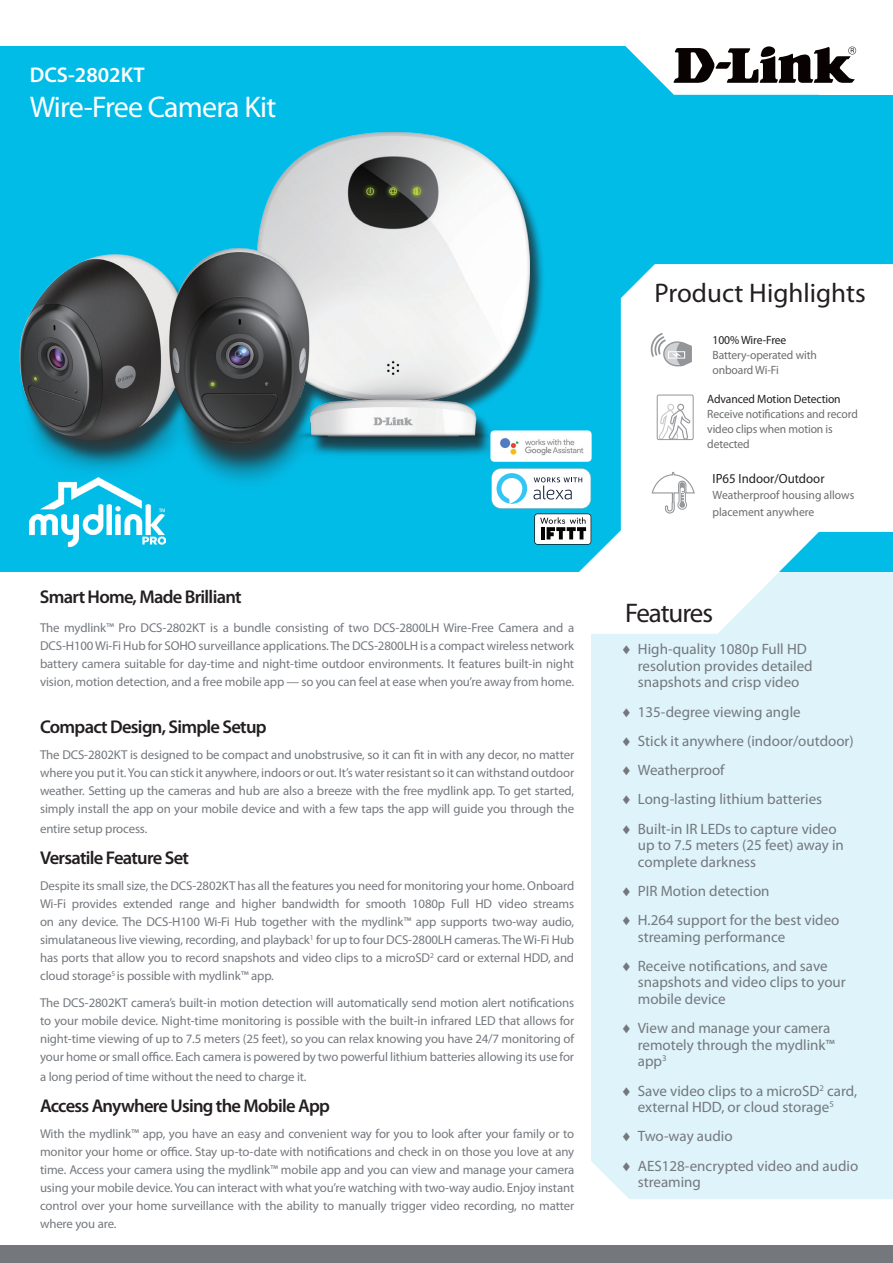
<style>
.page{position:relative;width:893px;height:1263px;background:#fff}
.page>*{position:absolute;margin:0;border:0;box-sizing:border-box;transform-origin:0 0}
.t1{font:30px "Myriad Pro";letter-spacing:-.025em;color:#fff}
.t2{font:27px "Myriad Pro";color:#231f20}
.t3{font:27px "Myriad Pro";letter-spacing:-.04em;color:#231f20}
.t4{font:600 21.3px "Myriad Pro";color:#fff}
.t5{font:600 18.6px "Myriad Pro";letter-spacing:-.04em;color:#231f20}
.t6{font:15px/16.5px "Myriad Pro";color:#74787d}
.t7{font:13.35px "Myriad Pro";color:#231f20}
.t8{font:12.9px/18px "Myriad Pro";letter-spacing:-.01em;color:#74787d;text-align:justify}
.t9{font:12px/15px "Myriad Pro";letter-spacing:-.01em;color:#6c6d70}
.t10{font:12px "Myriad Pro";letter-spacing:-.01em;color:#231f20}
</style>
<div class="page">
<div style="left:591px;top:634px;width:302px;height:565px;background:#def3fa"></div>
<div style="left:0;top:46px;width:893px;height:526px;background:#02bce8"></div>
<div style="left:0;top:1245px;width:893px;height:18px;background:#74787d"></div>
<svg style="left:620px;top:298px;width:273px;height:336px;fill:#def3fa"></svg>
<div style="left:621px;top:264px;width:272px;height:268px;background:#fff"></div>
<div style="left:819px;top:7px;width:74px;height:88px;background:#fff"></div>
<svg style="left:625px;top:46px;width:232px;height:49px;fill:#fff"></svg>
<svg style="left:674px;top:46px;width:182px;height:36px;background:#7b7877"></svg>
<div style="left:19px;top:137px;width:526px;height:357px;background:#231f20;opacity:.75"></div>
<img style="left:19px;top:132px;width:511px;height:348px">
<img style="left:30px;top:478px;width:136px;height:69px">
<img style="left:483px;top:422px;width:109px;height:48px">
<svg style="left:650px;top:333px;width:43px;height:34px"></svg>
<svg style="left:491px;top:468px;width:237px;height:171px"></svg>
<svg style="left:659px;top:404px;width:31px;height:34px"></svg>
<div style="left:657px;top:395px;width:37px;height:45px;border:1px solid #949599;border-radius:2px"></div>
<h3 class="t4" style="left:30px;top:62px;width:116px">DCS-2802KT</h3>
<h1 class="t1" style="left:30px;top:89px;width:248px">Wire-Free Camera Kit</h1>
<h3 class="t5" style="left:40px;top:585px;width:203px">Smart Home, Made Brilliant</h3>
<p class="t8" style="left:40px;top:618px;width:536px">The mydlink™ Pro DCS-2802KT is a bundle consisting of two DCS-2800LH Wire-Free Camera and a DCS-H100 Wi-Fi Hub for SOHO surveillance applications. The DCS-2800LH is a compact wireless network battery camera suitable for day-time and night-time outdoor environments. It features built-in night vision, motion detection, and a free mobile app — so you can feel at ease when you’re away from home.</p>
<h3 class="t5" style="left:40px;top:715px;width:228px">Compact Design, Simple Setup</h3>
<p class="t8" style="left:40px;top:746px;width:536px">The DCS-2802KT is designed to be compact and unobstrusive, so it can fit in with any decor, no matter where you put it. You can stick it anywhere, indoors or out. It’s water resistant so it can withstand outdoor weather. Setting up the cameras and hub are also a breeze with the free mydlink app. To get started, simply install the app on your mobile device and with a few taps the app will guide you through the</p>
<p class="t8" style="left:40px;top:820px;width:109px">entire setup process.</p>
<h3 class="t5" style="left:40px;top:846px;width:150px">Versatile Feature Set</h3>
<p class="t8" style="left:40px;top:877px;width:536px">Despite its small size, the DCS-2802KT has all the features you need for monitoring your home. Onboard Wi-Fi provides extended range and higher bandwidth for smooth 1080p Full HD video streams on any device. The DCS-H100 Wi-Fi Hub together with the mydlink™ app supports two-way audio, simulataneous live viewing, recording, and playback<sup>1</sup> for up to four DCS-2800LH cameras. The Wi-Fi Hub has ports that allow you to record snapshots and video clips to a microSD<sup>2</sup> card or external HDD, and cloud storage<sup>5</sup> is possible with mydlink™ app.</p>
<p class="t8" style="left:40px;top:993px;width:536px">The DCS-2802KT camera’s built-in motion detection will automatically send motion alert notifications to your mobile device. Night-time monitoring is possible with the built-in infrared LED that allows for night-time viewing of up to 7.5 meters (25 feet), so you can relax knowing you have 24/7 monitoring of your home or small office. Each camera is powered by two powerful lithium batteries allowing its use for</p>
<p class="t8" style="left:40px;top:1067px;width:268px">a long period of time without the need to charge it.</p>
<h3 class="t5" style="left:40px;top:1093px;width:291px">Access Anywhere Using the Mobile App</h3>
<p class="t8" style="left:40px;top:1125px;width:536px">With the mydlink™ app, you have an easy and convenient way for you to look after your family or to monitor your home or office. Stay up-to-date with notifications and check in on those you love at any time. Access your camera using the mydlink™ mobile app and you can view and manage your camera using your mobile device. You can interact with what you’re watching with two-way audio. Enjoy instant control over your home surveillance with the ability to manually trigger video recording, no matter where you are.</p>
<h2 class="t2" style="left:655px;top:276px;width:213px">Product Highlights</h2>
<p class="t10" style="left:713px;top:333px;width:75px">100% Wire-Free</p>
<p class="t9" style="left:713px;top:348px;width:106px">Battery-operated with onboard Wi-Fi</p>
<p class="t10" style="left:707px;top:391px;width:135px">Advanced Motion Detection</p>
<p class="t9" style="left:707px;top:406px;width:152px">Receive notifications and record video clips when motion is detected</p>
<p class="t7" style="left:713px;top:470px;width:113px">IP65 Indoor/Outdoor</p>
<p class="t9" style="left:713px;top:487px;width:143px;line-height:16.4px">Weatherproof housing allows placement anywhere</p>
<h2 class="t3" style="left:625px;top:596px;width:89px">Features</h2>
<p class="t6" style="left:638px;top:641px;width:176px;text-indent:-17px">♦ High-quality 1080p Full HD resolution provides detailed snapshots and crisp video</p>
<p class="t6" style="left:621px;top:697px;width:234px;line-height:29.2px">♦ 135-degree viewing angle<br>♦ Stick it anywhere (indoor/outdoor) ♦ Weatherproof<br>♦ Long-lasting lithium batteries<br>♦ Built-in IR LEDs to capture video</p>
<p class="t6" style="left:638px;top:837px;width:208px">up to 7.5 meters (25 feet) away in complete darkness</p>
<p class="t6" style="left:621px;top:876px;width:220px;line-height:29.2px">♦ PIR Motion detection<br>♦ H.264 support for the best video</p>
<p class="t6" style="left:621px;top:922px;width:208px;line-height:29.2px;text-indent:17px">streaming performance<br>♦ Receive notifications, and save</p>
<p class="t6" style="left:638px;top:974px;width:209px">snapshots and video clips to your mobile device</p>
<p class="t6" style="left:638px;top:1020px;width:198px;text-indent:-17px">♦ View and manage your camera remotely through the mydlink™ app<sup>3</sup></p>
<p class="t6" style="left:621px;top:1082px;width:238px;text-align:center">♦ Save video clips to a microSD<sup>2</sup> card, external HDD, or cloud storage<sup>5</sup></p>
<p class="t6" style="left:621px;top:1121px;width:239px;line-height:29.2px">♦ Two-way audio<br>♦ AES128-encrypted video and audio</p>
<p class="t6" style="left:638px;top:1173px;width:65px">streaming</p>
</div>
